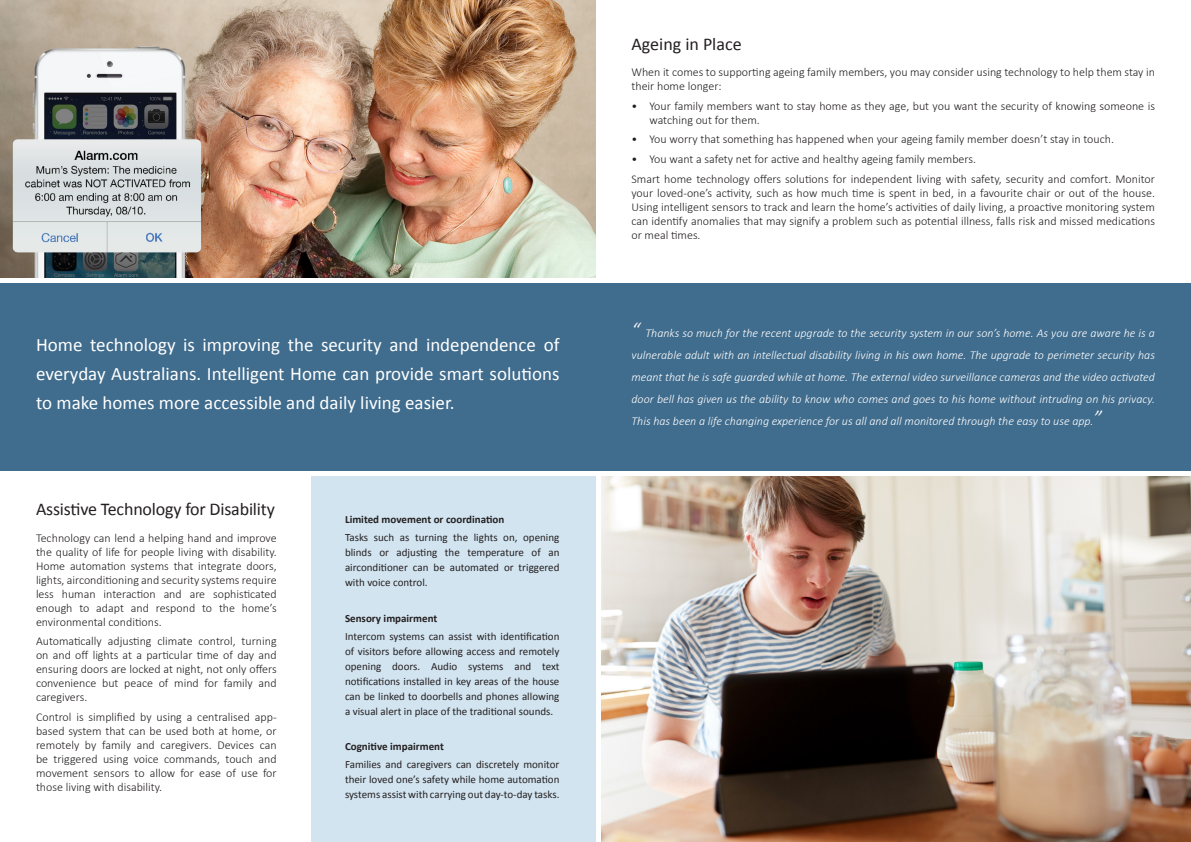
<style>
.page{position:relative;width:1191px;height:842px;background:#fff}
.page>*{position:absolute;margin:0;border:0;box-sizing:border-box;transform-origin:0 0}
.t1{font:19px/29px "Calibri";color:#fff;text-align:justify}
.t2{font:18px "Calibri";letter-spacing:-.01em;color:#231f20}
.t3{font:300 12px/14px "Calibri";color:#231f20;text-align:justify}
.t4{font:italic 300 12px/22px "Calibri";color:#fff;text-align:justify}
.t5{font:11px/15px "Calibri";color:#231f20;text-align:justify}
.t6{font:700 11px "Calibri";color:#231f20}
.s1{font-size:21px}
</style>
<div class="page">
<div style="left:0;top:283px;width:1191px;height:188px;background:#406c8d"></div>
<div style="left:311px;top:476px;width:284px;height:366px;background:#d2e4f0"></div>
<img style="left:0;top:0;width:595px;height:278px">
<img style="left:601px;top:476px;width:590px;height:366px">
<p class="t1" style="left:36px;top:330px;width:525px">Home technology is improving the security and independence of everyday Australians. Intelligent Home can provide smart solutions to make homes more accessible and daily living easier.</p>
<p class="t2" style="left:36px;top:498px;width:240px">Assistive Technology for Disability</p>
<p class="t3" style="left:36px;top:531px;width:242px">Technology can lend a helping hand and improve the quality of life for people living with disability.<br>Home automation systems that integrate doors, lights, airconditioning and security systems require less human interaction and are sophisticated enough to adapt and respond to the home’s environmental conditions.</p>
<p class="t3" style="left:36px;top:634px;width:242px">Automatically adjusting climate control, turning on and off lights at a particular time of day and ensuring doors are locked at night, not only offers convenience but peace of mind for family and caregivers.</p>
<p class="t3" style="left:36px;top:710px;width:242px">Control is simplified by using a centralised app&shy;based system that can be used both at home, or remotely by family and caregivers. Devices can be triggered using voice commands, touch and movement sensors to allow for ease of use for those living with disability.</p>
<p class="t6" style="left:345px;top:513px;width:161px">Limited movement or coordination</p>
<p class="t5" style="left:345px;top:530px;width:216px">Tasks such as turning the lights on, opening blinds or adjusting the temperature of an airconditioner can be automated or triggered with voice control.</p>
<p class="t6" style="left:345px;top:611px;width:94px">Sensory impairment</p>
<p class="t5" style="left:345px;top:629px;width:216px">Intercom systems can assist with identification of visitors before allowing access and remotely opening doors. Audio systems and text notifications installed in key areas of the house can be linked to doorbells and phones allowing a visual alert in place of the traditional sounds.</p>
<p class="t6" style="left:345px;top:740px;width:100px">Cognitive impairment</p>
<p class="t5" style="left:345px;top:757px;width:216px">Families and caregivers can discretely monitor their loved one’s safety while home automation systems assist with carrying out day-to-day tasks.</p>
<p class="t2" style="left:631px;top:32px;width:112px">Ageing in Place</p>
<p class="t3" style="left:631px;top:65px;width:525px">When it comes to supporting ageing family members, you may consider using technology to help them stay in their home longer:</p>
<p class="t3" style="left:649px;top:99px;width:507px;text-indent:-18px">• Your family members want to stay home as they age, but you want the security of knowing someone is watching out for them.</p>
<p class="t3" style="left:631px;top:132px;width:484px">• You worry that something has happened when your ageing family member doesn’t stay in touch.</p>
<p class="t3" style="left:631px;top:152px;width:346px">• You want a safety net for active and healthy ageing family members.</p>
<p class="t3" style="left:631px;top:172px;width:525px">Smart home technology offers solutions for independent living with safety, security and comfort. Monitor your loved-one’s activity, such as how much time is spent in bed, in a favourite chair or out of the house.<br>Using intelligent sensors to track and learn the home’s activities of daily living, a proactive monitoring system can identify anomalies that may signify a problem such as potential illness, falls risk and missed medications or meal times.</p>
<p class="t4" style="left:631px;top:322px;width:525px"><span class="s1">“</span> Thanks so much for the recent upgrade to the security system in our son’s home. As you are aware he is a vulnerable adult with an intellectual disability living in his own home. The upgrade to perimeter security has meant that he is safe guarded while at home. The external video surveillance cameras and the video activated door bell has given us the ability to know who comes and goes to his home without intruding on his privacy.<br>This has been a life changing experience for us all and all monitored through the easy to use app.<span class="s1">”</span></p>
</div>
